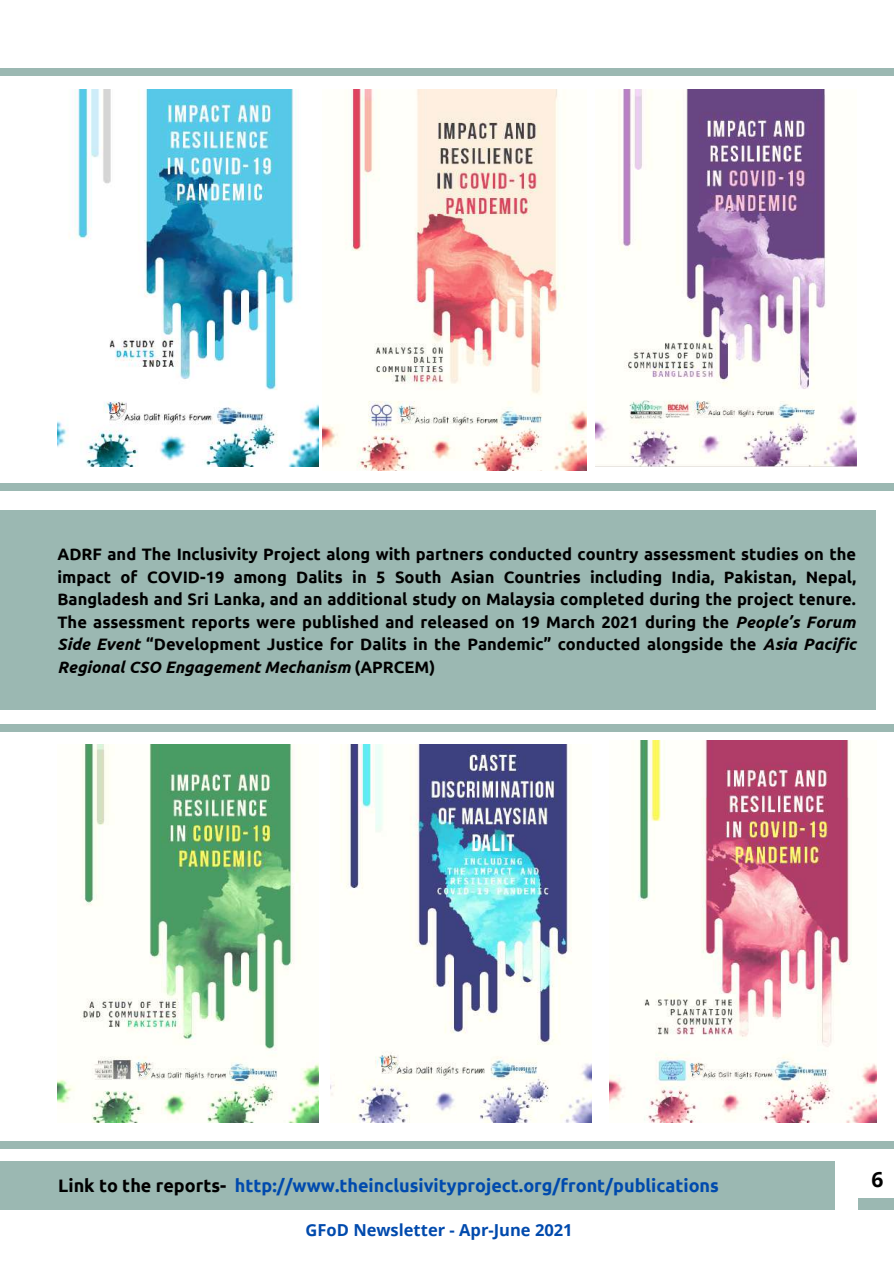
<style>
.page{position:relative;width:894px;height:1264px;background:#fff}
.page>*{position:absolute;margin:0;border:0;box-sizing:border-box;transform-origin:0 0}
.t1{font:700 21px "Open Sans";color:#000}
.t2{font:700 18px "Ubuntu";color:#004aad}
.t3{font:700 16.5px/22.5px "Ubuntu";color:#000;text-align:justify}
.t4{font:700 16.5px "Open Sans";color:#004aad}
.s1{font-style:italic}
.s2{color:#000}
</style>
<div class="page">
<img style="left:57px;top:89px;width:262px;height:378px">
<img style="left:609px;top:740px;width:267px;height:382px">
<img style="left:57px;top:744px;width:262px;height:378px">
<img style="left:323px;top:89px;width:263px;height:381px">
<img style="left:330px;top:744px;width:261px;height:378px">
<img style="left:595px;top:89px;width:261px;height:378px">
<div style="left:0;top:510px;width:876px;height:199px;background:#9bb8b2"></div>
<div style="left:857px;top:1198px;width:36px;height:11px;background:#9bb8b2"></div>
<div style="left:0;top:723px;width:893px;height:8px;background:#9bb8b2"></div>
<div style="left:0;top:1141px;width:893px;height:7px;background:#9bb8b2"></div>
<div style="left:0;top:483px;width:893px;height:8px;background:#9bb8b2"></div>
<div style="left:0;top:68px;width:893px;height:8px;background:#9bb8b2"></div>
<div style="left:0;top:1160px;width:834px;height:49px;background:#9bb8b2"></div>
<p class="t3" style="left:57px;top:543px;width:800px">ADRF and The Inclusivity Project along with partners conducted country assessment studies on the impact of COVID-19 among Dalits in 5 South Asian Countries including India, Pakistan, Nepal, Bangladesh and Sri Lanka, and an additional study on Malaysia completed during the project tenure.<br>The assessment reports were published and released on 19 March 2021 during the <span class="s1">People’s Forum Side Event</span> “Development Justice for Dalits in the Pandemic” conducted alongside the <span class="s1">Asia Pacific Regional CSO Engagement Mechanism</span> (APRCEM)</p>
<p class="t2" style="left:58px;top:1175px;width:662px"><span class="s2">Link to the reports-</span> http://www.theinclusivityproject.org/front/publications</p>
<p class="t4" style="left:305px;top:1217px;width:268px">GFoD Newsletter - Apr-June 2021</p>
<p class="t1" style="left:871px;top:1164px;width:13px">6</p>
</div>
